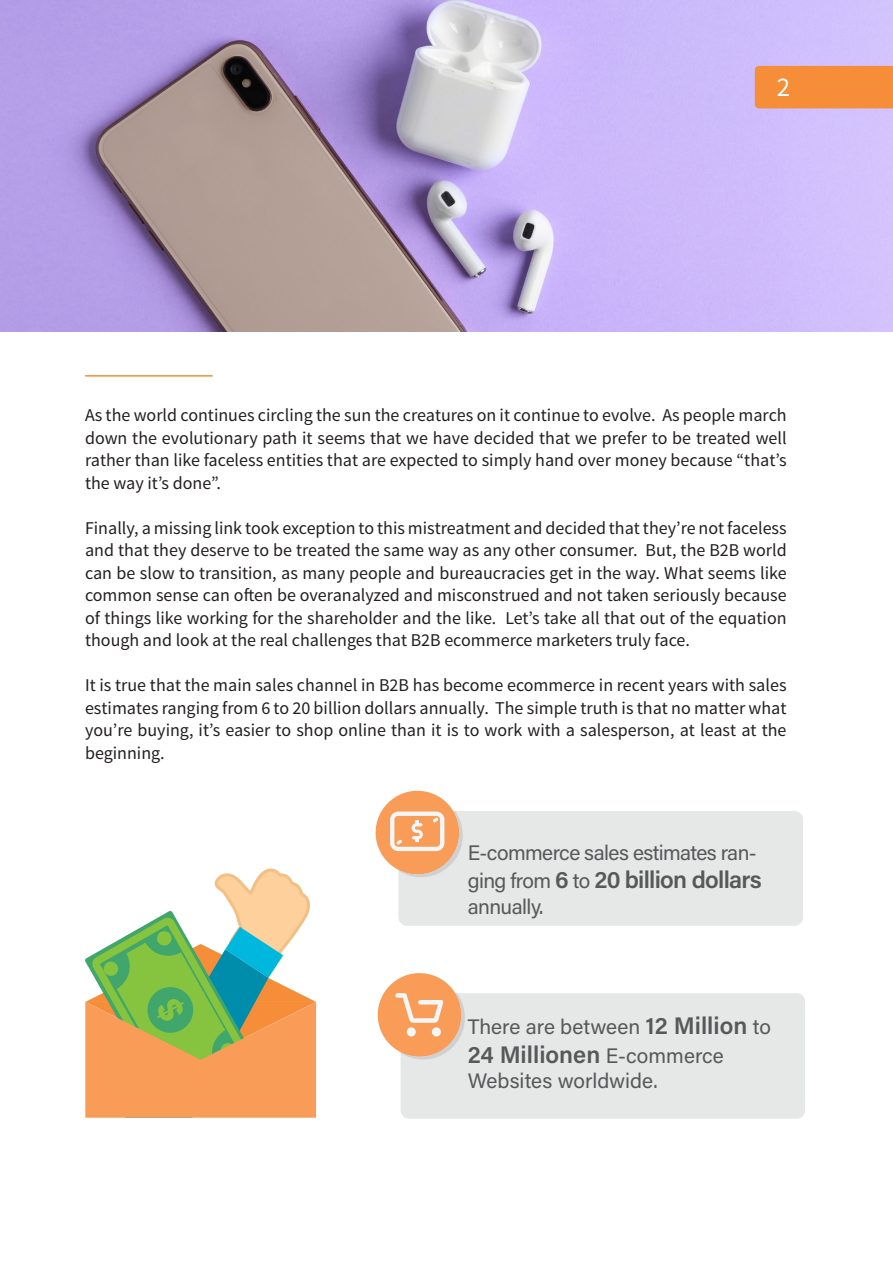
<style>
.page{position:relative;width:893px;height:1263px;background:#fff}
.page>*{position:absolute;margin:0;border:0;box-sizing:border-box;transform-origin:0 0}
.t1{font:27px "Source Sans Pro";color:#fff}
.t2{font:24px "Acumin Variable Concept";letter-spacing:.015em;color:#57585a}
.t3{font:24px "Acumin Variable Concept";letter-spacing:.045em;color:#57585a}
.t4{font:21px "Acumin Variable Concept";color:#57585a}
.t5{font:21px "Acumin Variable Concept";letter-spacing:.02em;color:#57585a}
.t6{font:21px "Acumin Variable Concept";letter-spacing:.025em;color:#57585a}
.t7{font:18px/22.5px "Source Sans Pro";color:#231f20;text-align:justify}
.s1{font-size:21px}
.s2{font-size:24px}
</style>
<div class="page">
<div style="left:398px;top:811px;width:405px;height:115px;background:#e5e8e7;border-radius:8px"></div>
<div style="left:376px;top:791px;width:83px;height:83px;background:#f89c57;border-radius:50%"></div>
<svg style="left:390px;top:811px;width:73px;height:66px"></svg>
<svg style="left:85px;top:868px;width:231px;height:250px"></svg>
<div style="left:401px;top:993px;width:404px;height:126px;background:#e5e8e7;border-radius:8px"></div>
<div style="left:378px;top:973px;width:83px;height:84px;background:#f89c57;border-radius:50%"></div>
<svg style="left:395px;top:993px;width:70px;height:66px"></svg>
<div style="left:407px;top:1027px;width:9px;height:9px;background:#f3f6f7;border-radius:50%"></div>
<div style="left:432px;top:1027px;width:9px;height:9px;background:#f3f6f7;border-radius:50%"></div>
<img style="left:0;top:0;width:893px;height:332px">
<hr style="left:85px;top:375px;width:128px;height:2px;background:#f68d38">
<div style="left:755px;top:66px;width:138px;height:42px;background:#f68d38"></div>
<h1 class="t1" style="left:777px;top:71px;width:15px">2</h1>
<p class="t7" style="left:85px;top:404px;width:703px">As the world continues circling the sun the creatures on it continue to evolve. As people march down the evolutionary path it seems that we have decided that we prefer to be treated well rather than like faceless entities that are expected to simply hand over money because “that’s the way it’s done”.</p>
<p class="t7" style="left:85px;top:517px;width:703px">Finally, a missing link took exception to this mistreatment and decided that they’re not faceless and that they deserve to be treated the same way as any other consumer. But, the B2B world can be slow to transition, as many people and bureaucracies get in the way. What seems like common sense can often be overanalyzed and misconstrued and not taken seriously because of things like working for the shareholder and the like. Let’s take all that out of the equation though and look at the real challenges that B2B ecommerce marketers truly face.</p>
<p class="t7" style="left:85px;top:674px;width:703px">It is true that the main sales channel in B2B has become ecommerce in recent years with sales estimates ranging from 6 to 20 billion dollars annually. The simple truth is that no matter what you’re buying, it’s easier to shop online than it is to work with a salesperson, at least at the beginning.</p>
<p class="t4" style="left:468px;top:838px;width:290px">E-commerce sales estimates ran-</p>
<p class="t2" style="left:468px;top:863px;width:294px"><span class="s1">ging from</span> 6 <span class="s1">to</span> 20 billion dollars</p>
<p class="t4" style="left:468px;top:892px;width:77px">annually.</p>
<p class="t5" style="left:468px;top:1012px;width:304px">There are between <span class="s2">12 Million</span> to</p>
<p class="t3" style="left:468px;top:1038px;width:257px">24 Millionen <span class="s1">E-commerce</span></p>
<p class="t6" style="left:468px;top:1066px;width:191px">Websites worldwide.</p>
</div>
